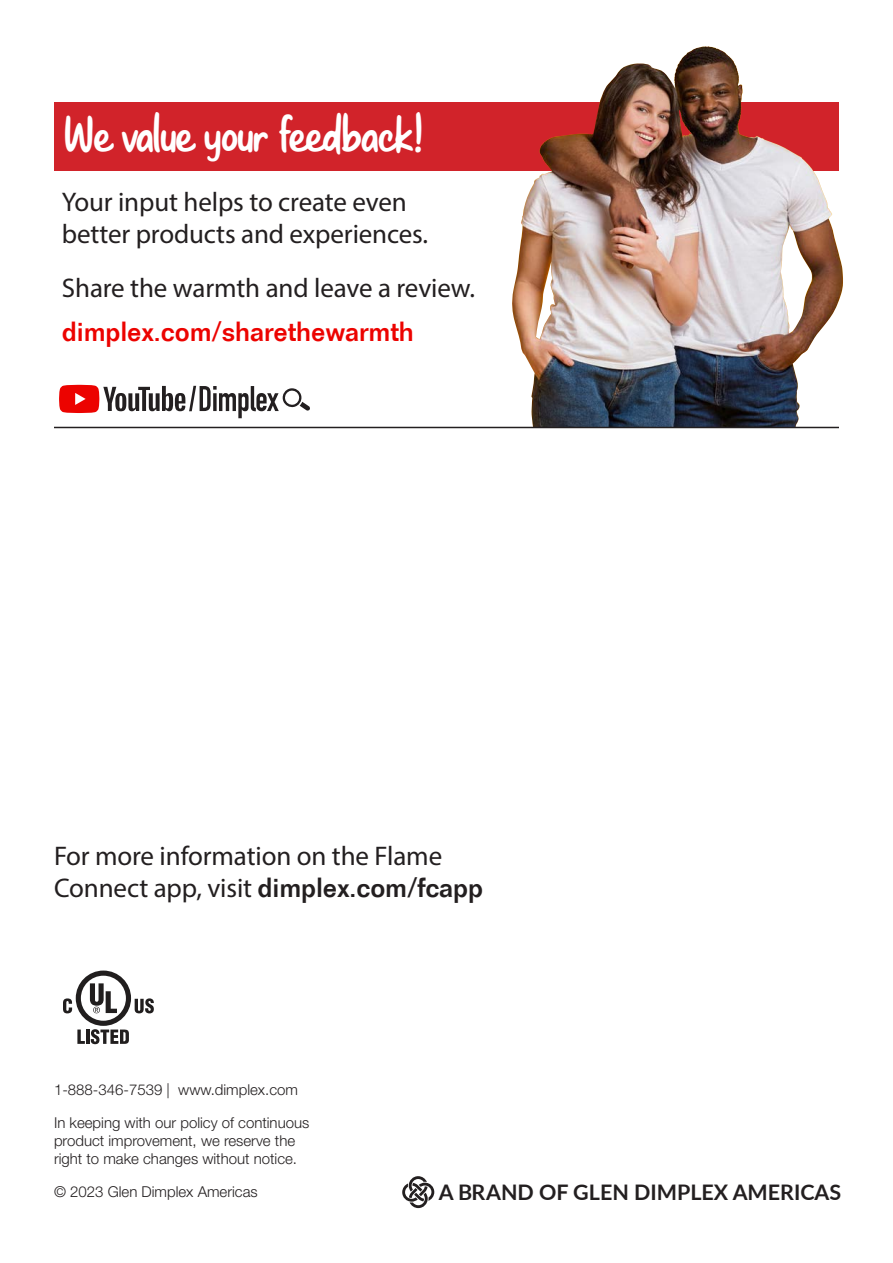
<style>
.page{position:relative;width:893px;height:1263px;background:#fff}
.page>*{position:absolute;margin:0;border:0;box-sizing:border-box;transform-origin:0 0}
.t1{font:48px "Bray Notes";letter-spacing:-.01em;color:#fff}
.t2{font:27px/32.4px "Myriad Pro";letter-spacing:-.005em;color:#231f20}
.t3{font:500 27px "Folio";letter-spacing:-.005em;color:#231f20}
.t4{font:500 27px "Folio";letter-spacing:-.005em;color:#ec0300}
.t5{font:700 21.45px "Lato";color:#231f20}
.t6{font:300 15px/18px "Helvetica Neue LT Std";color:#231f20}
.s1{font-family:"Myriad Pro";font-weight:400}
</style>
<div class="page">
<svg style="left:63px;top:970px;width:91px;height:74px"></svg>
<div style="left:54px;top:102px;width:785px;height:68px;background:#d1232a"></div>
<svg style="left:59px;top:385px;width:251px;height:33px"></svg>
<img style="left:511px;top:46px;width:289px;height:381px">
<hr style="left:54px;top:427px;width:785px;height:1px;background:#231f20">
<svg style="left:402px;top:1176px;width:32px;height:32px"></svg>
<h1 class="t1" style="left:64px;top:105px;width:361px">We value your feedback!</h1>
<h2 class="t2" style="left:62px;top:185px;width:368px">Your input helps to create even better products and experiences.</h2>
<h2 class="t2" style="left:62px;top:271px;width:415px">Share the warmth and leave a review.</h2>
<h2 class="t4" style="left:62px;top:315px;width:353px">dimplex.com/sharethewarmth</h2>
<h2 class="t2" style="left:54px;top:839px;width:390px">For more information on the Flame</h2>
<h2 class="t3" style="left:54px;top:871px;width:431px"><span class="s1">Connect app, visit</span> dimplex.com/fcapp</h2>
<p class="t6" style="left:54px;top:1080px;width:245px">1-888-346-7539 | www.dimplex.com</p>
<p class="t6" style="left:54px;top:1113px;width:257px">In keeping with our policy of continuous product improvement, we reserve the right to make changes without notice.</p>
<p class="t6" style="left:54px;top:1182px;width:205px">© 2023 Glen Dimplex Americas</p>
<h3 class="t5" style="left:439px;top:1176px;width:404px">A BRAND OF GLEN DIMPLEX AMERICAS</h3>
</div>
